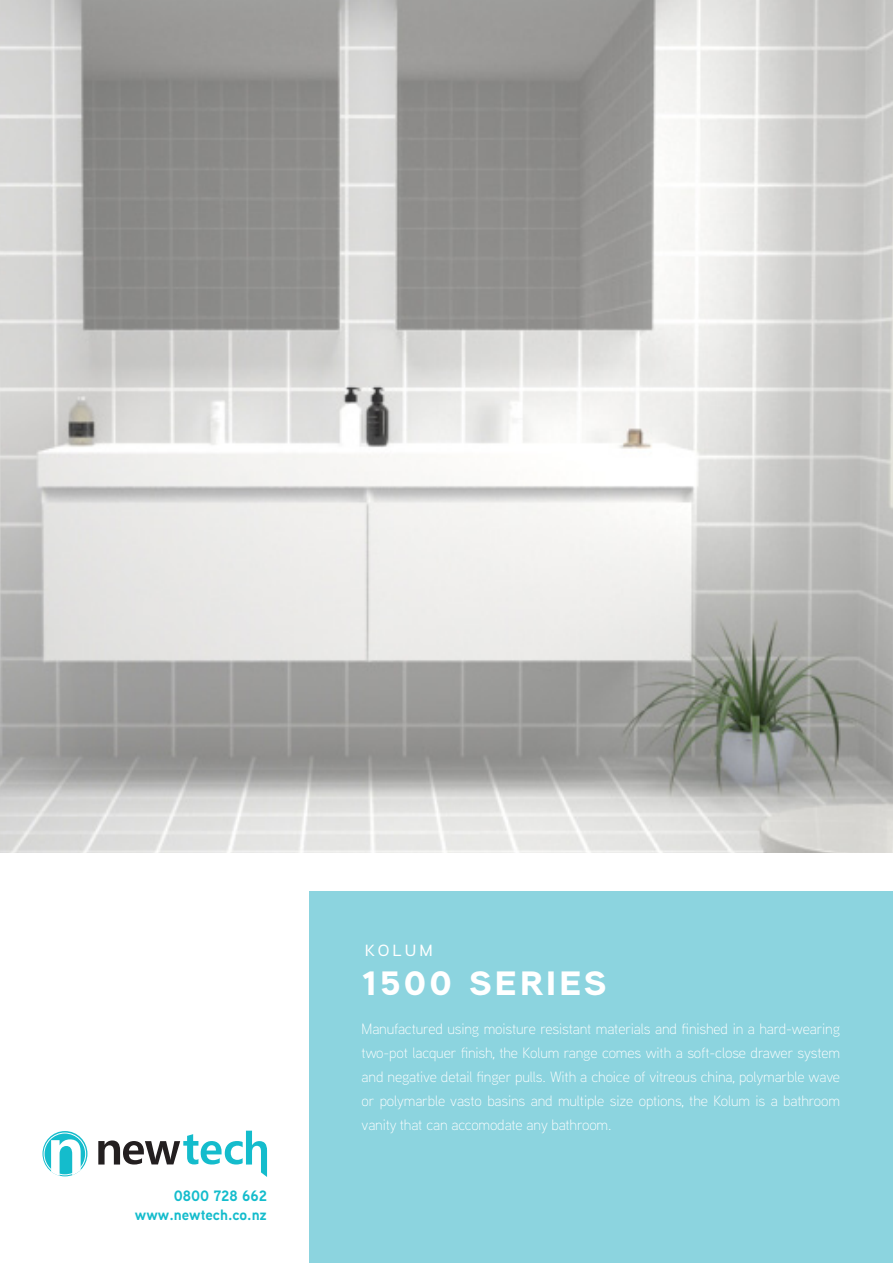
<style>
.page{position:relative;width:893px;height:1263px;background:#fff}
.page>*{position:absolute;margin:0;border:0;box-sizing:border-box;transform-origin:0 0}
.Header_-_Description{font:900 33.75px "Aaux Next";letter-spacing:.07em;color:#fff;scale:1.11 1}
.t1{font:500 16.2px "Aaux Next";letter-spacing:.17em;color:#fff;scale:1.11 1}
.Header_-_Description-2{font:300 15px/24px "Aaux Next";letter-spacing:-.01em;color:#fff;text-align:justify}
.Header_-_Description-3{font:700 15px "Aaux Next";color:#14bccc}
</style>
<div class="page">
<div style="left:310px;top:892px;width:583px;height:371px;background:#8cd4df"></div>
<img style="left:0;top:0;width:893px;height:853px">
<svg style="left:98px;top:1131px;width:169px;height:46px"></svg>
<svg style="left:43px;top:1131px;width:44px;height:45px"></svg>
<svg style="left:44px;top:1133px;width:42px;height:42px"></svg>
<div style="left:44px;top:1133px;width:42px;height:42px;border:1px solid #fff;border-radius:50%"></div>
<svg style="left:51px;top:1139px;width:30px;height:37px"></svg>
<p class="Header_-_Description-3" style="left:174px;top:1185px;width:95px">0800 728 662</p>
<p class="Header_-_Description-3" style="left:135px;top:1204px;width:134px">www.newtech.co.nz</p>
<p class="t1" style="left:365px;top:939px;width:63px">KOLUM</p>
<p class="Header_-_Description" style="left:362px;top:959px;width:222px">1500 SERIES</p>
<p class="Header_-_Description-2" style="left:362px;top:1016px;width:480px">Manufactured using moisture resistant materials and finished in a hard-wearing two-pot lacquer finish, the Kolum range comes with a soft-close drawer system and negative detail finger pulls. With a choice of vitreous china, polymarble wave or polymarble vasto basins and multiple size options, the Kolum is a bathroom vanity that can accomodate any bathroom.</p>
</div>
